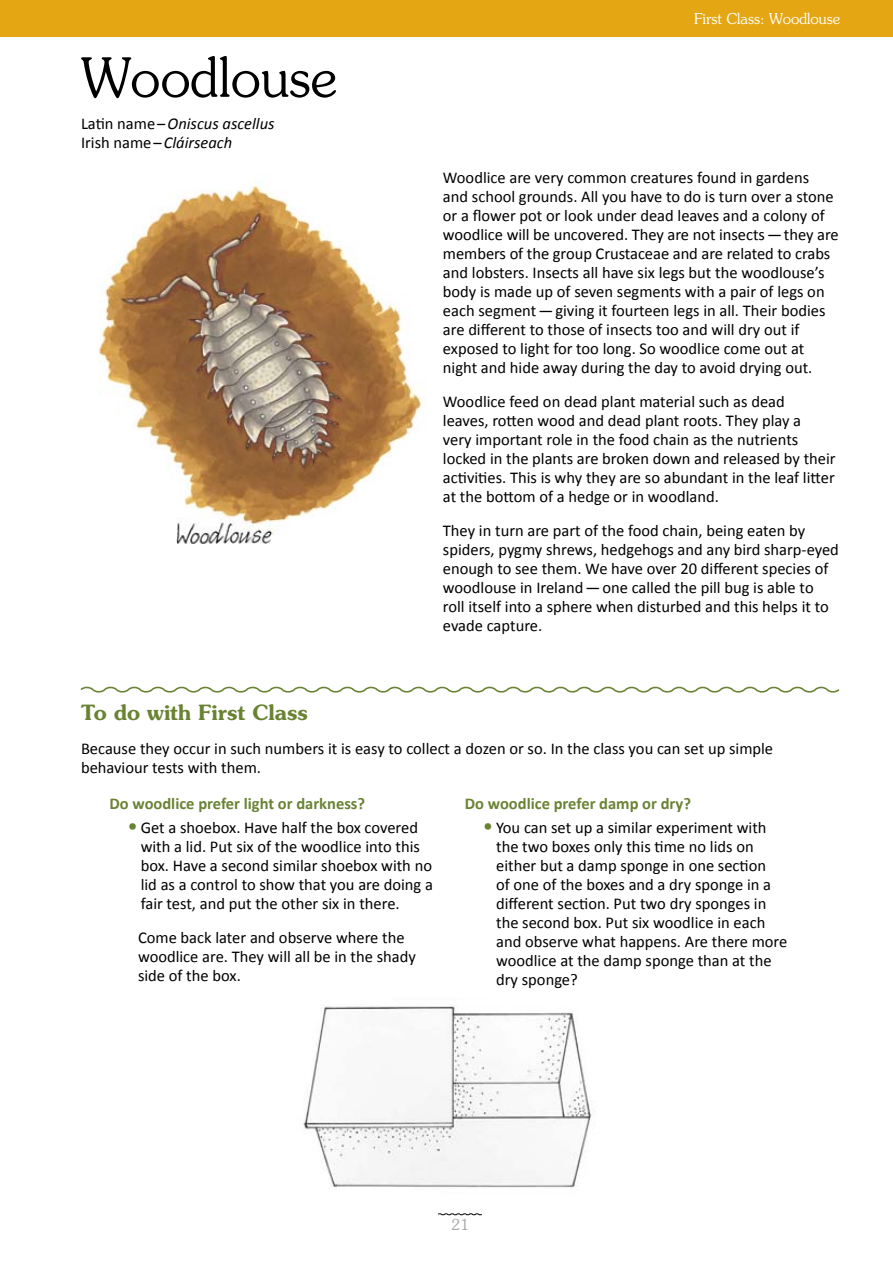
<style>
.page{position:relative;width:893px;height:1263px;background:#fff}
.page>*{position:absolute;margin:0;border:0;box-sizing:border-box;transform-origin:0 0}
.t1{font:300 54px "Souvenir";color:#000}
.t2{font:600 21px "Souvenir";color:#698333}
.t3{font:16.5px/18.9px "Calibri";color:#000}
.t4{font:700 16.5px "Calibri";color:#698333}
.t5{font:italic 16.5px/18.9px "Calibri";color:#000}
.t6{font:300 15px "Souvenir";color:#fff}
.t7{font:300 15px "Souvenir";color:#a7a9ac}
.s1{font-style:normal}
.s2{font-size:21px;color:#698333}
</style>
<div class="page">
<div style="left:0;top:0;width:893px;height:36px;background:#e4a613"></div>
<img style="left:303px;top:1006px;width:291px;height:182px">
<svg style="left:438px;top:1213px;width:44px;height:2px"></svg>
<img style="left:98px;top:179px;width:328px;height:365px">
<svg style="left:80px;top:686px;width:760px;height:7px"></svg>
<h1 class="t1" style="left:81px;top:45px;width:258px">Woodlouse</h1>
<p class="t5" style="left:81px;top:114px;width:195px"><span class="s1">Latin name –</span>Oniscus ascellus<br><span class="s1">Irish name –</span>Cláirseach</p>
<p class="t6" style="left:694px;top:10px;width:148px">First Class: Woodlouse</p>
<p class="t3" style="left:443px;top:168px;width:397px">Woodlice are very common creatures found in gardens<br>and school grounds. All you have to do is turn over a stone or a flower pot or look under dead leaves and a colony of woodlice will be uncovered. They are not insects—they are members of the group Crustaceae and are related to crabs and lobsters. Insects all have six legs but the woodlouse’s body is made up of seven segments with a pair of legs on each segment—giving it fourteen legs in all. Their bodies are different to those of insects too and will dry out if exposed to light for too long. So woodlice come out at night and hide away during the day to avoid drying out.</p>
<p class="t3" style="left:443px;top:391px;width:394px">Woodlice feed on dead plant material such as dead<br>leaves, rotten wood and dead plant roots. They play a<br>very important role in the food chain as the nutrients locked in the plants are broken down and released by their activities. This is why they are so abundant in the leaf litter at the bottom of a hedge or in woodland.</p>
<p class="t3" style="left:443px;top:520px;width:397px">They in turn are part of the food chain, being eaten by spiders, pygmy shrews, hedgehogs and any bird sharp-eyed enough to see them. We have over 20 different species of woodlouse in Ireland—one called the pill bug is able to roll itself into a sphere when disturbed and this helps it to evade capture.</p>
<p class="t2" style="left:81px;top:699px;width:229px">To do with First Class</p>
<p class="t3" style="left:81px;top:738px;width:694px">Because they occur in such numbers it is easy to collect a dozen or so. In the class you can set up simple behaviour tests with them.</p>
<p class="t4" style="left:110px;top:793px;width:257px">Do woodlice prefer light or darkness?</p>
<p class="t3" style="left:141px;top:817px;width:294px;text-indent:-13px"><span class="s2">•</span> Get a shoebox. Have half the box covered with a lid. Put six of the woodlice into this box. Have a second similar shoebox with no lid as a control to show that you are doing a fair test, and put the other six in there.</p>
<p class="t3" style="left:138px;top:927px;width:279px">Come back later and observe where the woodlice are. They will all be in the shady side of the box.</p>
<p class="t4" style="left:465px;top:793px;width:228px">Do woodlice prefer damp or dry?</p>
<p class="t3" style="left:496px;top:817px;width:293px;text-indent:-13px"><span class="s2">•</span> You can set up a similar experiment with the two boxes only this time no lids on either but a damp sponge in one section<br>of one of the boxes and a dry sponge in a different section. Put two dry sponges in the second box. Put six woodlice in each and observe what happens. Are there more woodlice at the damp sponge than at the dry sponge?</p>
<p class="t7" style="left:451px;top:1216px;width:19px">21</p>
</div>
